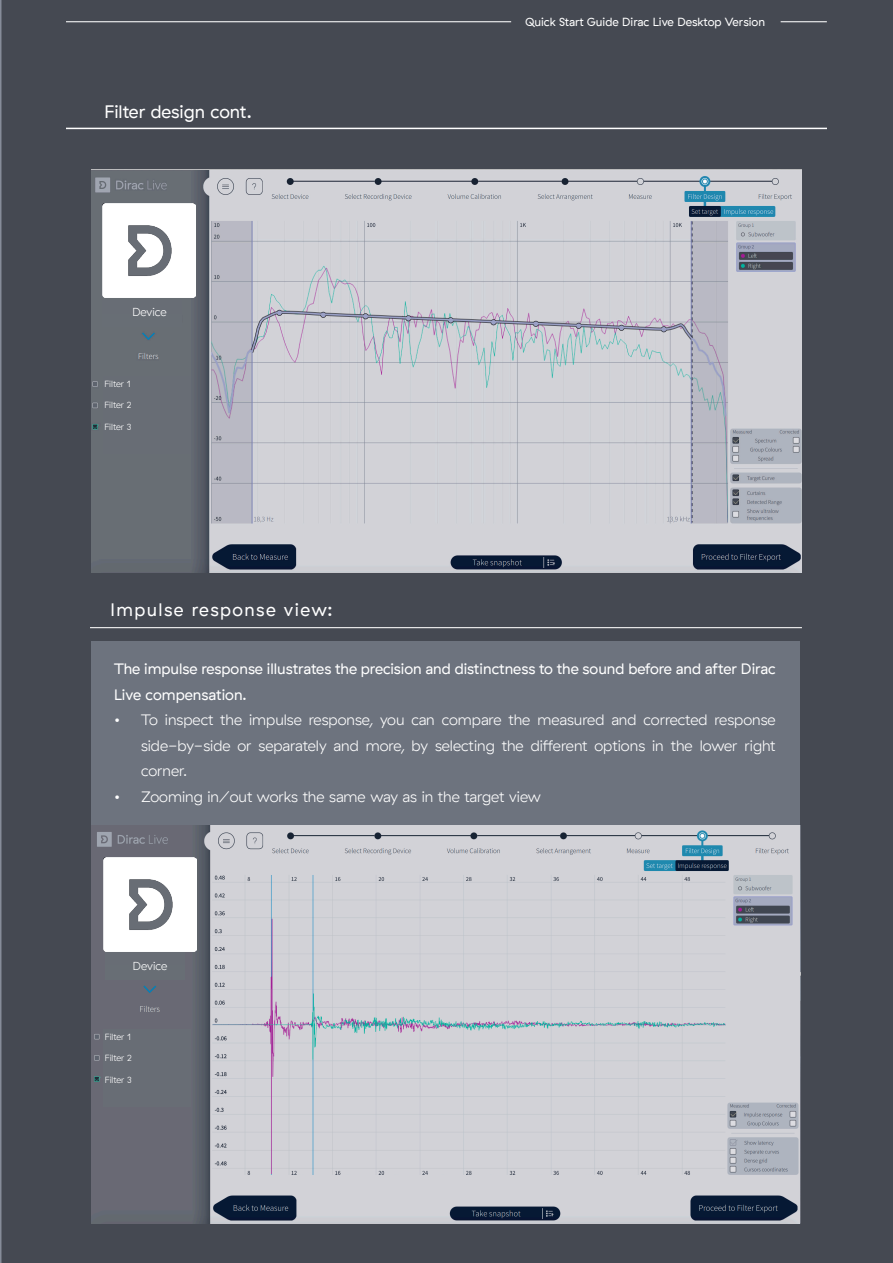
<style>
.page{position:relative;width:893px;height:1263px;background:#454952}
.page>*{position:absolute;margin:0;border:0;box-sizing:border-box;transform-origin:0 0}
.t1{font:18px "GT Haptik";letter-spacing:.08em;color:#fff}
.t2{font:18px "GT Haptik";color:#fff}
.t3{font:300 15px/25.5px "GT Haptik";color:#fff;text-align:justify}
.t4{font:15px/25.5px "GT Haptik";color:#fff}
.t5{font:11.7px "GT Haptik";color:#fff}
.t6{font:300 11.55px "GT Haptik";color:#fff}
.t7{font:300 8.85px "GT Haptik";color:#fff}
</style>
<div class="page">
<img style="left:91px;top:170px;width:711px;height:402px">
<hr style="left:66px;top:128px;width:761px;height:1px;background:#fff">
<div style="left:91px;top:641px;width:709px;height:184px;background:#6d737e"></div>
<img style="left:91px;top:825px;width:709px;height:398px">
<hr style="left:90px;top:627px;width:712px;height:1px;background:#fff">
<img style="left:102px;top:313px;width:80px;height:14px">
<img style="left:105px;top:964px;width:80px;height:15px">
<hr style="left:66px;top:21px;width:445px;height:1px;background:#fff">
<hr style="left:781px;top:21px;width:46px;height:1px;background:#fff">
<img style="left:102px;top:300px;width:80px;height:13px">
<img style="left:105px;top:951px;width:80px;height:13px">
<img style="left:102px;top:204px;width:93px;height:94px">
<img style="left:104px;top:858px;width:93px;height:93px">
<div style="left:104px;top:377px;width:86px;height:76px;background:#686d75"></div>
<div style="left:104px;top:1029px;width:86px;height:77px;background:#686d75"></div>
<p class="t2" style="left:104px;top:101px;width:149px">Filter design cont.</p>
<p class="t6" style="left:132px;top:305px;width:36px">Device</p>
<p class="t7" style="left:105px;top:379px;width:28px">Filter 1</p>
<p class="t7" style="left:105px;top:400px;width:29px">Filter 2</p>
<p class="t7" style="left:105px;top:422px;width:28px">Filter 3</p>
<p class="t1" style="left:110px;top:599px;width:224px">Impulse response view:</p>
<p class="t5" style="left:525px;top:15px;width:242px">Quick Start Guide Dirac Live Desktop Version</p>
<p class="t4" style="left:114px;top:656px;width:663px">The impulse response illustrates the precision and distinctness to the sound before and after Dirac<br>Live compensation.</p>
<p class="t3" style="left:141px;top:707px;width:636px;text-indent:-27px">• To inspect the impulse response, you can compare the measured and corrected response side-by-side or separately and more, by selecting the different options in the lower right corner.</p>
<p class="t3" style="left:114px;top:784px;width:428px">• Zooming in/out works the same way as in the target view</p>
<p class="t6" style="left:133px;top:959px;width:36px">Device</p>
<p class="t7" style="left:105px;top:1031px;width:28px">Filter 1</p>
<p class="t7" style="left:105px;top:1053px;width:29px">Filter 2</p>
<p class="t7" style="left:105px;top:1075px;width:28px">Filter 3</p>
</div>
